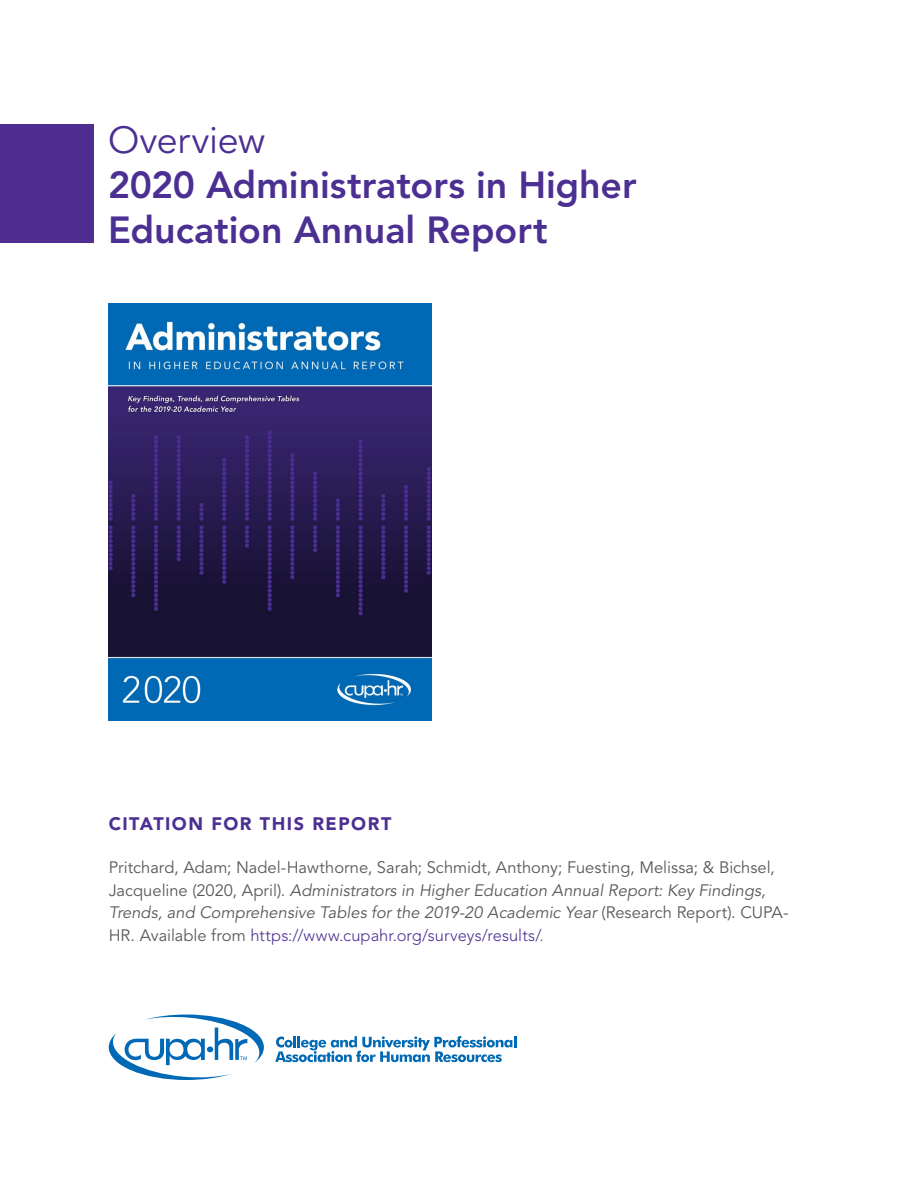
<style>
.page{position:relative;width:918px;height:1188px;background:#fff}
.page>*{position:absolute;margin:0;border:0;box-sizing:border-box;transform-origin:0 0}
.t1{font:800 37.5px/45px "Avenir LT Std";color:#4c2f92}
.t2{font:37.5px "Avenir LT Std";letter-spacing:-.01em;color:#4c2f92}
.t3{font:900 18px "Avenir LT Std";letter-spacing:.08em;color:#4c2f92}
.t4{font:16.5px/22.5px "Avenir LT Std";color:#58595b}
.s1{font-style:italic}
.s2{font-weight:300;color:#4c2f92}
.s3{font-weight:300}
</style>
<div class="page">
<div style="left:0;top:125px;width:93px;height:118px;background:#4e2f91"></div>
<img style="left:109px;top:303px;width:322px;height:417px">
<svg style="left:109px;top:1015px;width:155px;height:65px"></svg>
<svg style="left:275px;top:1036px;width:241px;height:26px"></svg>
<h1 class="t2" style="left:108px;top:118px;width:159px">Overview</h1>
<h1 class="t1" style="left:108px;top:163px;width:530px">2020 Administrators in Higher<br>Education Annual Report</h1>
<p class="t3" style="left:109px;top:813px;width:284px">CITATION FOR THIS REPORT</p>
<p class="t4" style="left:109px;top:857px;width:681px">Pritchard, Adam; Nadel-Hawthorne, Sarah; Schmidt, Anthony; Fuesting, Melissa; &amp; Bichsel, Jacqueline (2020, April). <span class="s1">Administrators in Higher Education Annual Report: Key Findings, Trends, and Comprehensive Tables for the 2019-20 Academic Year</span> (Research Report). CUPA-HR. Available from <span class="s2">https://www.cupahr.org/surveys/results/</span><span class="s3">.</span></p>
</div>
